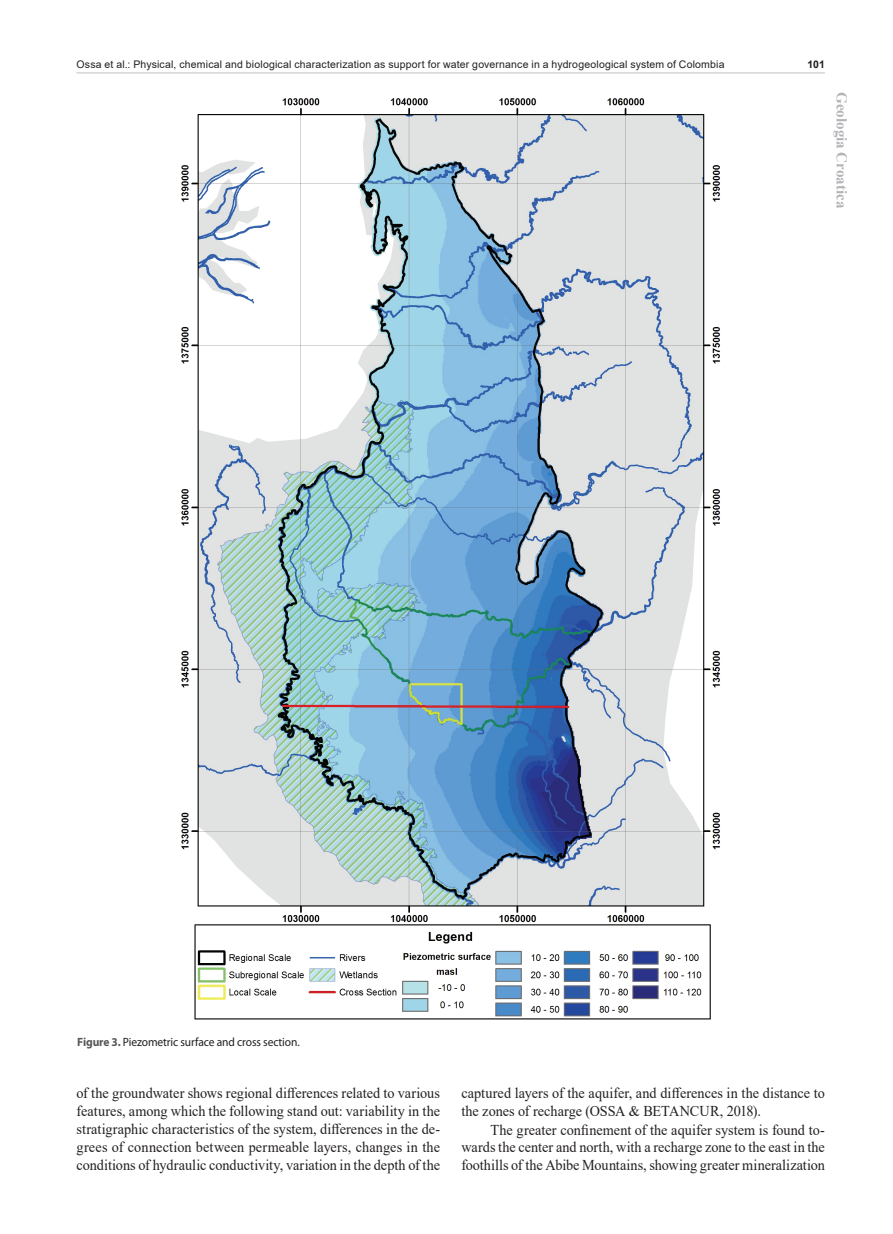
<style>
.page{position:relative;width:893px;height:1234px;background:#fff}
.page>*{position:absolute;margin:0;border:0;box-sizing:border-box;transform-origin:0 0}
.t1{font:15px/17.9px "Times New Roman";color:#231f20;text-align:justify;scale:.95 1}
.t2{font:700 15px "Times New Roman";color:#b2b3b7}
.t3{font:12px "Myriad Pro";letter-spacing:-.01em;color:#231f20;scale:.96 1}
.t4{font:10.5px "Arial";letter-spacing:.015em;color:#231f20}
.t5{font:700 10.5px "Arial";color:#231f20}
.s1{font-weight:700;color:#57585a}
</style>
<div class="page">
<hr style="left:77px;top:72px;width:748px;height:1px;background:#c7c8ca">
<img style="left:181px;top:98px;width:540px;height:922px">
<p class="t4" style="left:77px;top:57px;width:649px">Ossa et al.: Physical, chemical and biological characterization as support for water governance in a hydrogeological system of Colombia</p>
<p class="t5" style="left:807px;top:57px;width:19px">101</p>
<p class="t2" style="left:853px;top:92px;width:118px;rotate:90deg">Geologia Croatica</p>
<p class="t3" style="left:77px;top:1033px;width:233px"><span class="s1">Figure 3.</span> Piezometric surface and cross section.</p>
<p class="t1" style="left:77px;top:1083px;width:384px">of the groundwater shows regional differences related to various features, among which the following stand out: variability in the stratigraphic characteristics of the system, differences in the de&shy;grees of connection between permeable layers, changes in the conditions of hydraulic conductivity, variation in the depth of the</p>
<p class="t1" style="left:461px;top:1083px;width:384px;line-height:17.2px">captured layers of the aquifer, and differences in the distance to the zones of recharge (OSSA &amp; BETANCUR, 2018).</p>
<p class="t1" style="left:461px;top:1120px;width:384px;line-height:17.2px;text-indent:29px">The greater confinement of the aquifer system is found to&shy;wards the center and north, with a recharge zone to the east in the foothills of the Abibe Mountains, showing greater mineralization</p>
</div>
